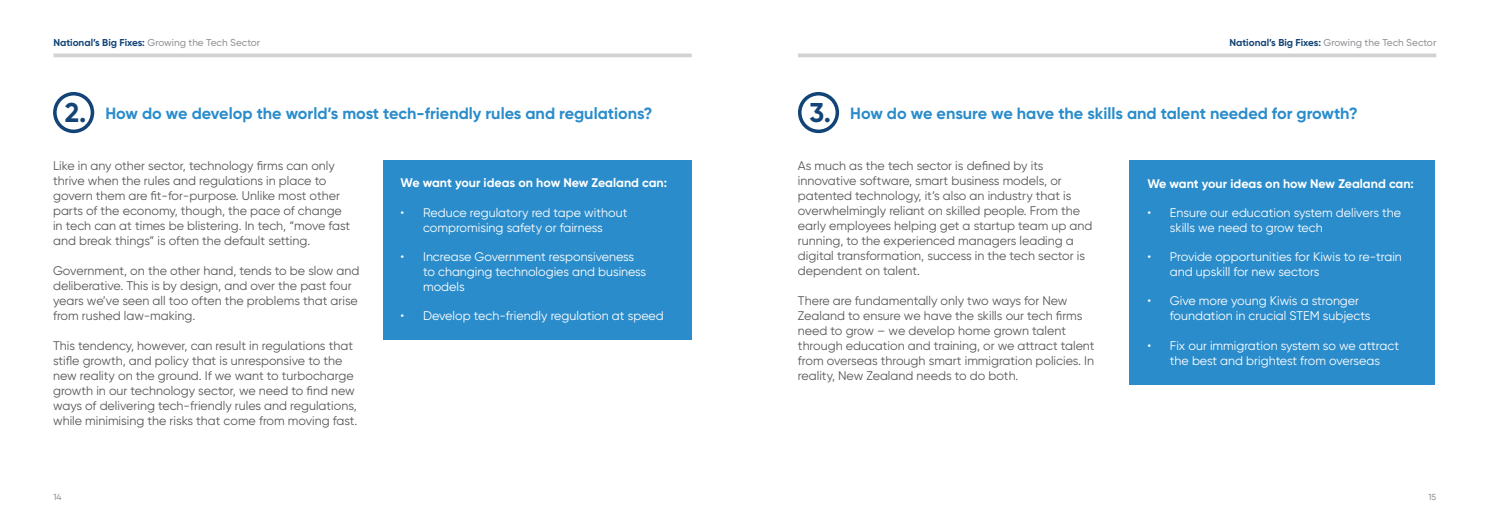
<style>
.page{position:relative;width:1489px;height:525px;background:#fff}
.page>*{position:absolute;margin:0;border:0;box-sizing:border-box;transform-origin:0 0}
.t1{font:700 16.25px "Gilroy";color:#2a8ccb}
.t2{font:12.5px/15px "Gilroy";color:#57585a}
.t3{font:12.5px/15px "Gilroy";color:#fff}
.t4{font:700 12.5px "Gilroy";color:#fff}
.t5{font:500 10px "Gilroy";color:#939598}
.t6{font:500 8.75px "Gilroy";color:#939598}
.s1{font-weight:700;color:#124477}
.s2{font-size:27.12px;color:#124477}
</style>
<div class="page">
<svg style="left:798px;top:53px;width:638px;height:4px;background:#d6d7d9"></svg>
<svg style="left:53px;top:53px;width:638px;height:4px;background:#d6d7d9"></svg>
<div style="left:383px;top:159px;width:308px;height:48px;background:#2a8ccb"></div>
<div style="left:383px;top:189px;width:308px;height:62px;background:#2a8ccb"></div>
<div style="left:383px;top:233px;width:308px;height:78px;background:#2a8ccb"></div>
<div style="left:383px;top:292px;width:308px;height:48px;background:#2a8ccb"></div>
<div style="left:1129px;top:160px;width:305px;height:48px;background:#2a8ccb"></div>
<div style="left:1129px;top:189px;width:305px;height:63px;background:#2a8ccb"></div>
<div style="left:1129px;top:233px;width:305px;height:63px;background:#2a8ccb"></div>
<div style="left:1129px;top:277px;width:305px;height:63px;background:#2a8ccb"></div>
<div style="left:1129px;top:321px;width:305px;height:63px;background:#2a8ccb"></div>
<div style="left:53px;top:92px;width:41px;height:41px;border:4px solid #124477;border-radius:50%"></div>
<div style="left:798px;top:92px;width:41px;height:41px;border:4px solid #124477;border-radius:50%"></div>
<p class="t5" style="left:53px;top:37px;width:208px"><span class="s1">National’s Big Fixes:</span> Growing the Tech Sector</p>
<p class="t5" style="left:1229px;top:37px;width:208px"><span class="s1">National’s Big Fixes:</span> Growing the Tech Sector</p>
<h1 class="t1" style="left:65px;top:103px;width:589px"><span class="s2">2.</span> How do we develop the world’s most tech-friendly rules and regulations?</h1>
<h1 class="t1" style="left:809px;top:103px;width:549px"><span class="s2">3.</span> How do we ensure we have the skills and talent needed for growth?</h1>
<p class="t2" style="left:53px;top:158px;width:299px">Like in any other sector, technology firms can only thrive when the rules and regulations in place to govern them are fit-for-purpose. Unlike most other parts of the economy, though, the pace of change in tech can at times be blistering. In tech, “move fast and break things” is often the default setting.</p>
<p class="t2" style="left:53px;top:263px;width:308px">Government, on the other hand, tends to be slow and deliberative. This is by design, and over the past four years we’ve seen all too often the problems that arise from rushed law-making.</p>
<p class="t2" style="left:53px;top:338px;width:306px">This tendency, however, can result in regulations that stifle growth, and policy that is unresponsive to the new reality on the ground. If we want to turbocharge growth in our technology sector, we need to find new ways of delivering tech-friendly rules and regulations, while minimising the risks that come from moving fast.</p>
<p class="t4" style="left:400px;top:175px;width:268px">We want your ideas on how New Zealand can:</p>
<p class="t3" style="left:400px;top:204px;width:228px;text-align:center">• Reduce regulatory red tape without compromising safety or fairness</p>
<p class="t3" style="left:423px;top:248px;width:225px;text-indent:-22px">• Increase Government responsiveness to changing technologies and business models</p>
<p class="t3" style="left:400px;top:308px;width:265px">• Develop tech-friendly regulation at speed</p>
<p class="t2" style="left:798px;top:158px;width:296px">As much as the tech sector is defined by its innovative software, smart business models, or patented technology, it’s also an industry that is overwhelmingly reliant on skilled people. From the early employees helping get a startup team up and running, to the experienced managers leading a digital transformation, success in the tech sector is dependent on talent.</p>
<p class="t2" style="left:798px;top:293px;width:298px">There are fundamentally only two ways for New Zealand to ensure we have the skills our tech firms need to grow – we develop home grown talent through education and training, or we attract talent from overseas through smart immigration policies. In reality, New Zealand needs to do both.</p>
<p class="t4" style="left:1147px;top:175px;width:268px">We want your ideas on how New Zealand can:</p>
<p class="t3" style="left:1169px;top:205px;width:233px;text-indent:-22px">• Ensure our education system delivers the skills we need to grow tech</p>
<p class="t3" style="left:1169px;top:249px;width:233px;text-indent:-22px">• Provide opportunities for Kiwis to re-train and upskill for new sectors</p>
<p class="t3" style="left:1169px;top:293px;width:202px;text-indent:-22px">• Give more young Kiwis a stronger foundation in crucial STEM subjects</p>
<p class="t3" style="left:1147px;top:337px;width:253px;text-align:center">• Fix our immigration system so we attract the best and brightest from overseas</p>
<p class="t6" style="left:53px;top:491px;width:10px">14</p>
<p class="t6" style="left:1428px;top:491px;width:9px">15</p>
</div>
